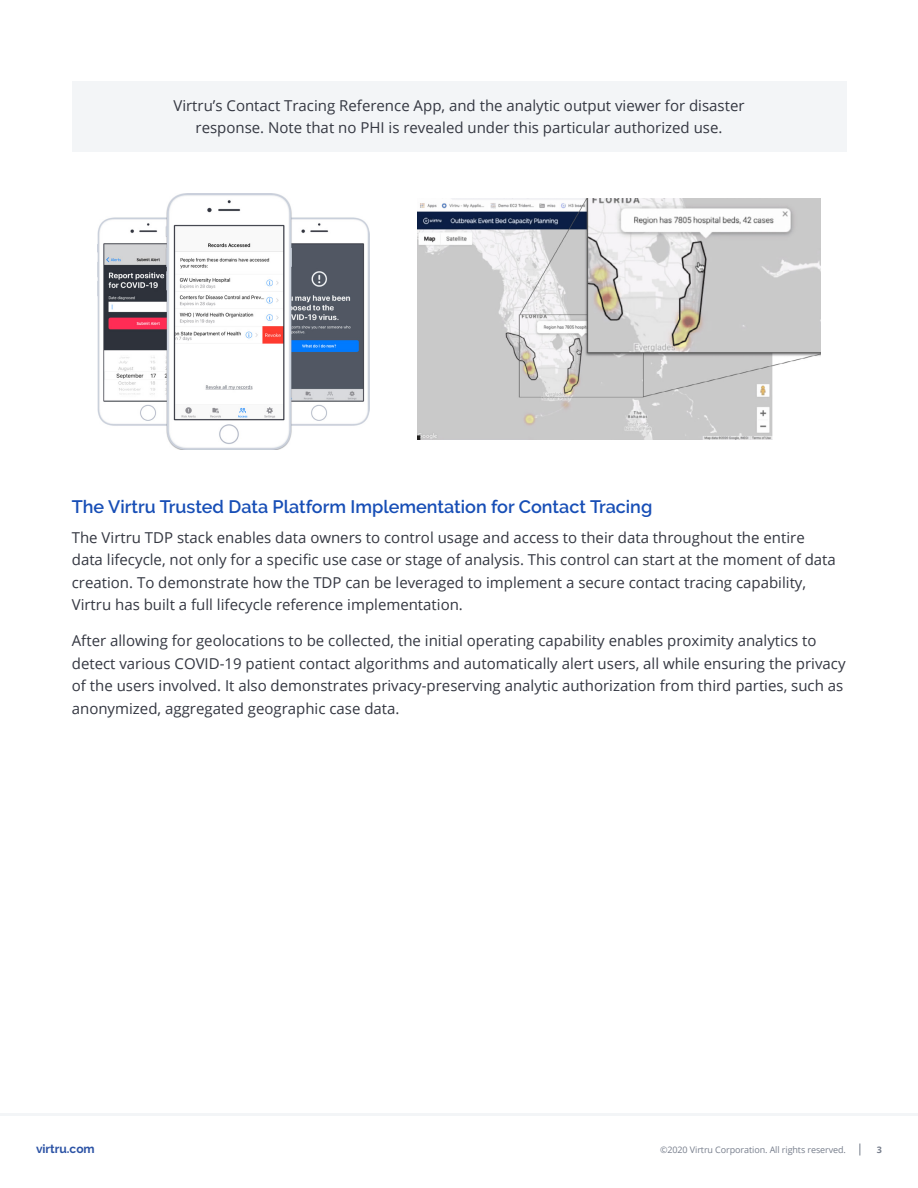
<style>
.page{position:relative;width:918px;height:1188px;background:#fff}
.page>*{position:absolute;margin:0;border:0;box-sizing:border-box;transform-origin:0 0}
.t1{font:600 18px "Raleway";color:#174eb6}
.t2{font:15px/22.5px "Open Sans";color:#343741}
.t3{font:700 12px "Raleway";color:#2c53a5}
.t4{font:9px "Open Sans";letter-spacing:-.01em;color:#777e8c}
.t5{font:700 9px "Open Sans";color:#777e8c}
</style>
<div class="page">
<hr style="left:0;top:1113px;width:918px;height:3px;background:#f3f5f7">
<svg style="left:860px;top:1144px;width:1px;height:12px"></svg>
<div style="left:72px;top:81px;width:774px;height:70px;background:#f3f5f7"></div>
<img style="left:417px;top:199px;width:404px;height:241px">
<img style="left:97px;top:194px;width:273px;height:255px">
<p class="t2" style="left:173px;top:94px;width:573px;text-align:center">Virtru’s Contact Tracing Reference App, and the analytic output viewer for disaster response. Note that no PHI is revealed under this particular authorized use.</p>
<p class="t1" style="left:72px;top:497px;width:582px">The Virtru Trusted Data Platform Implementation for Contact Tracing</p>
<p class="t2" style="left:72px;top:526px;width:766px">The Virtru TDP stack enables data owners to control usage and access to their data throughout the entire data lifecycle, not only for a specific use case or stage of analysis. This control can start at the moment of data creation. To demonstrate how the TDP can be leveraged to implement a secure contact tracing capability, Virtru has built a full lifecycle reference implementation.</p>
<p class="t2" style="left:72px;top:629px;width:775px">After allowing for geolocations to be collected, the initial operating capability enables proximity analytics to detect various COVID-19 patient contact algorithms and automatically alert users, all while ensuring the privacy of the users involved. It also demonstrates privacy-preserving analytic authorization from third parties, such as anonymized, aggregated geographic case data.</p>
<p class="t3" style="left:36px;top:1142px;width:60px">virtru.com</p>
<p class="t4" style="left:660px;top:1144px;width:187px">©2020 Virtru Corporation. All rights reserved.</p>
<p class="t5" style="left:877px;top:1143px;width:7px">3</p>
</div>
